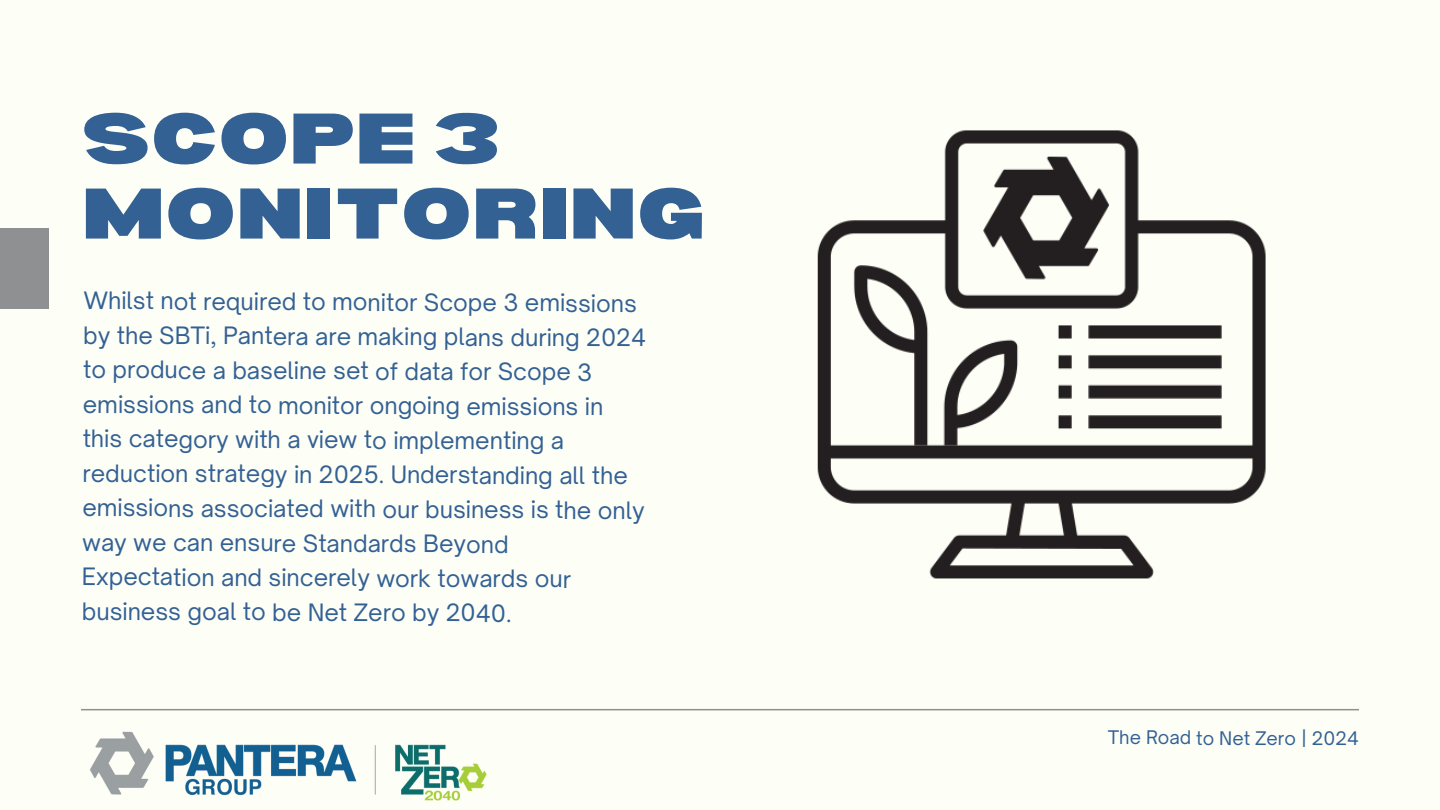
<style>
.page{position:relative;width:1440px;height:810px;background:#fdfff7}
.page>*{position:absolute;margin:0;border:0;box-sizing:border-box;transform-origin:0 0}
.t1{font:900 expanded 70px/75px "Bernoru";color:#346194}
.t2{font:23px/34.5px "Open Sauce One";letter-spacing:-.005em;color:#346194}
.t3{font:18px "Open Sauce One";letter-spacing:-.005em;color:#346194}
</style>
<div class="page">
<div style="left:0;top:229px;width:48px;height:80px;background:#8e9091"></div>
<hr style="left:81px;top:709px;width:1278px;height:1px;background:#8e9091">
<img style="left:817px;top:130px;width:449px;height:449px">
<img style="left:90px;top:731px;width:397px;height:70px">
<p class="t1" style="left:82px;top:99px;width:626px">SCOPE 3<br>MONITORING</p>
<p class="t2" style="left:82px;top:284px;width:566px">Whilst not required to monitor Scope 3 emissions by the SBTi, Pantera are making plans during 2024 to produce a baseline set of data for Scope 3 emissions and to monitor ongoing emissions in this category with a view to implementing a reduction strategy in 2025. Understanding all the emissions associated with our business is the only way we can ensure Standards Beyond Expectation and sincerely work towards our business goal to be Net Zero by 2040.</p>
<p class="t3" style="left:1108px;top:727px;width:253px">The Road to Net Zero | 2024</p>
</div>
